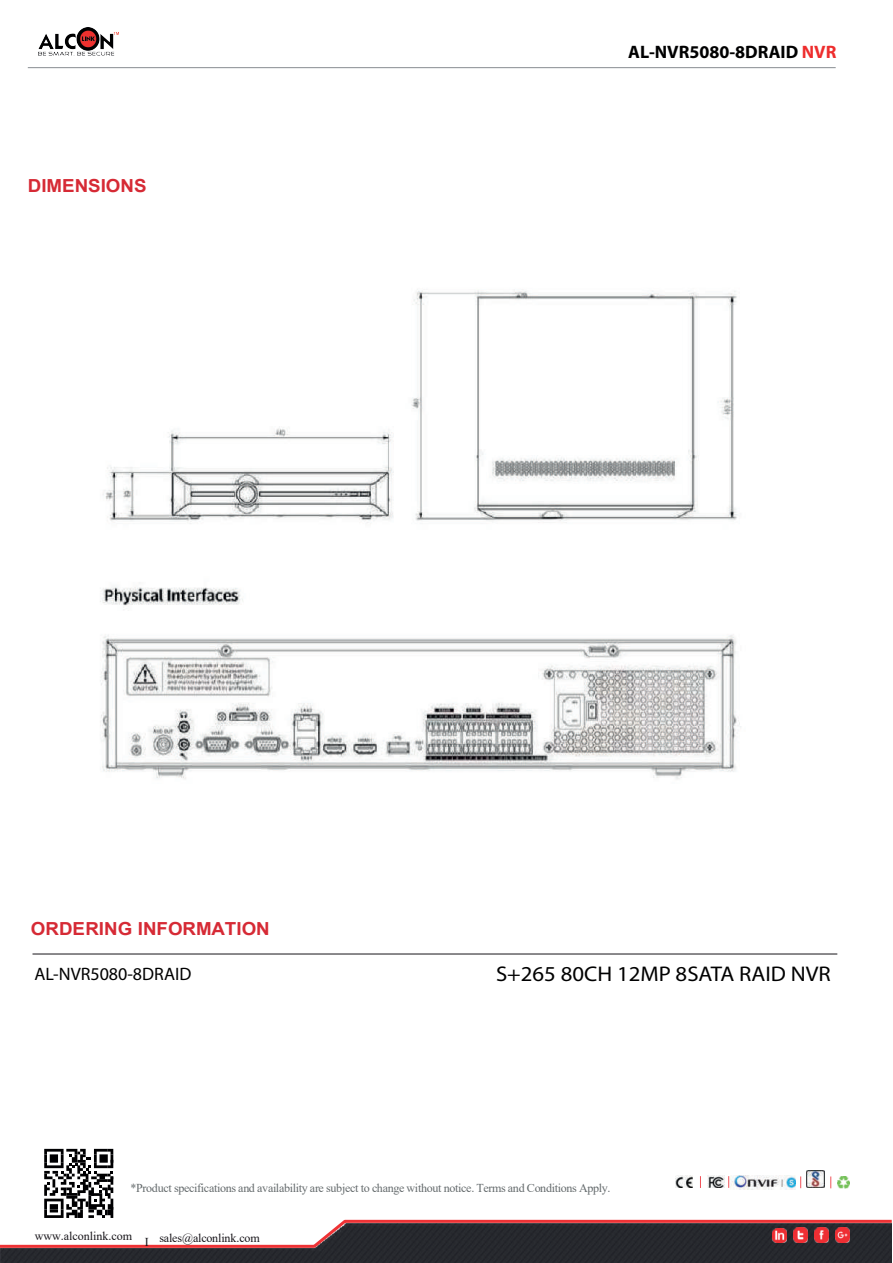
<style>
.page{position:relative;width:893px;height:1263px;background:#fff}
.page>*{position:absolute;margin:0;border:0;box-sizing:border-box;transform-origin:0 0}
.t1{font:21.3px "Myriad Pro";color:#000001;scale:1.07 1}
.t2{font:700 18px "Arial";color:#d62a35;scale:1.04 1}
.t3{font:700 18px "Myriad Pro";color:#000001}
.t4{font:18px "Myriad Pro";color:#000001}
.t5{font:12px "Times New Roman";letter-spacing:-.025em;color:#646a6c}
.t6{font:12px "Times New Roman";letter-spacing:-.01em;color:#171419}
.s1{color:#ee2d2d}
</style>
<div class="page">
<div style="left:0;top:1249px;width:891px;height:14px;background:#27292e"></div>
<svg style="left:44px;top:1148px;width:69px;height:1px"></svg>
<hr style="left:28px;top:67px;width:808px;height:1px;background:#888d91">
<svg style="left:33px;top:954px;width:804px;height:1px"></svg>
<svg style="left:0;top:1149px;width:892px;height:100px"></svg>
<svg style="left:38px;top:55px;width:77px;height:1px"></svg>
<img style="left:38px;top:27px;width:81px;height:28px">
<img style="left:100px;top:289px;width:641px;height:491px">
<h2 class="t2" style="left:28px;top:173px;width:116px">DIMENSIONS</h2>
<h2 class="t3" style="left:628px;top:40px;width:210px">AL-NVR5080-8DRAID <span class="s1">NVR</span></h2>
<h2 class="t2" style="left:31px;top:916px;width:231px">ORDERING INFORMATION</h2>
<h2 class="t4" style="left:34px;top:962px;width:158px">AL-NVR5080-8DRAID</h2>
<h1 class="t1" style="left:496px;top:960px;width:314px">S+265 80CH 12MP 8SATA RAID NVR</h1>
<p class="t5" style="left:130px;top:1180px;width:482px">*Product specifications and availability are subject to change without notice. Terms and Conditions Apply.</p>
<p class="t6" style="left:35px;top:1228px;width:99px">www.alconlink.com</p>
<p class="t6" style="left:145px;top:1229px;width:116px">I sales@alconlink.com</p>
</div>
